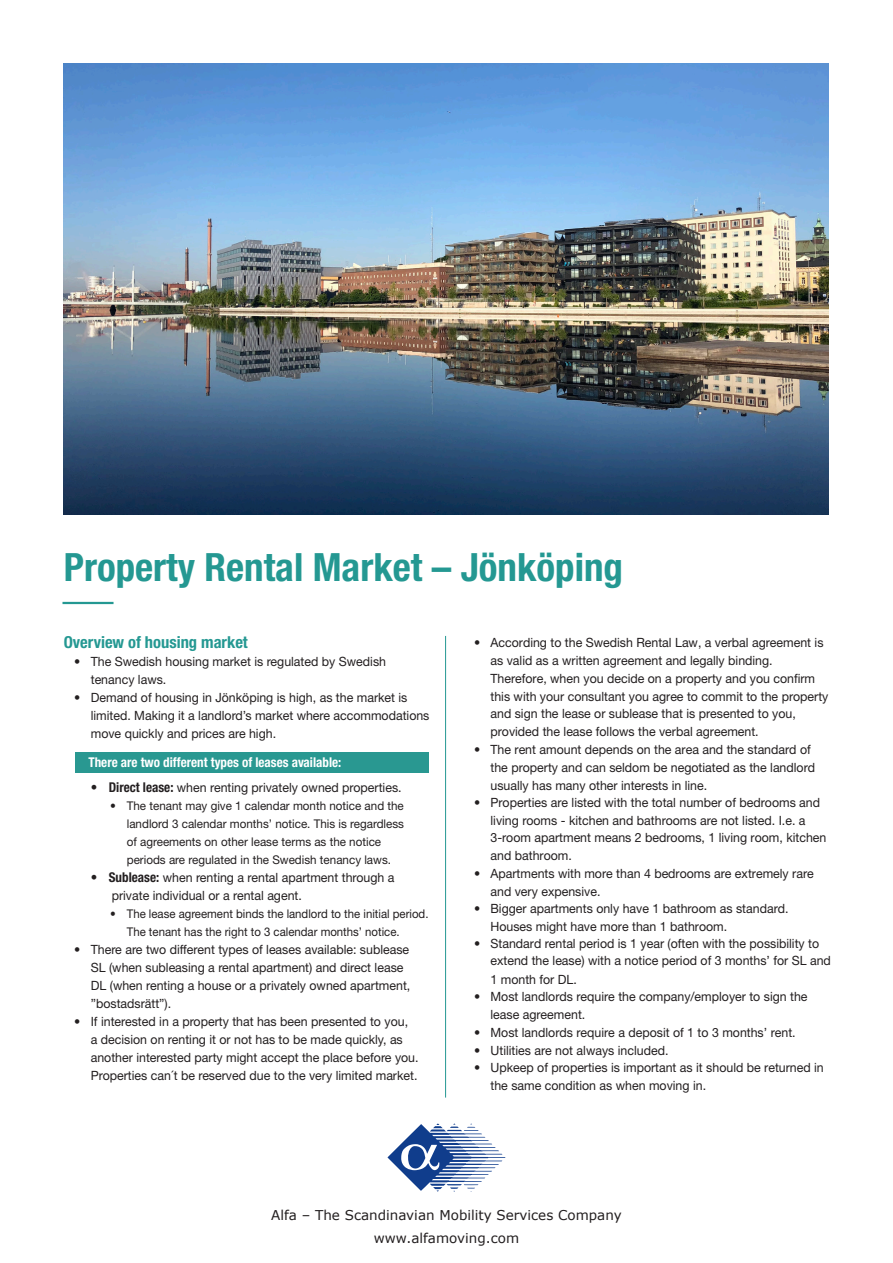
<style>
.page{position:relative;width:893px;height:1263px;background:#fff}
.page>*{position:absolute;margin:0;border:0;box-sizing:border-box;transform-origin:0 0}
.Header1{font:700 condensed 39px "Helvetica Neue LT Std";color:#249892}
.t1{font:700 condensed 16.5px "Helvetica Neue LT Std";color:#249892}
.t2{font:13.5px/22.5px "Verdana";color:#231f20;text-align:center}
.t3{font:700 condensed 13.5px "Helvetica Neue LT Std";color:#fff}
.t4{font:12.75px/18px "Helvetica Neue LT Std";color:#231f20}
.t5{font:12px/18px "Helvetica Neue LT Std";color:#231f20}
.t6{font:12px/18px "Helvetica Neue LT Std";color:#231f20;scale:.95 1}
.s1{font-weight:700;font-stretch:condensed;font-size:13.5px}
</style>
<div class="page">
<svg style="left:387px;top:1123px;width:118px;height:69px"></svg>
<img style="left:64px;top:64px;width:765px;height:450px">
<hr style="left:445px;top:636px;width:1px;height:461px;background:#249892">
<hr style="left:62px;top:602px;width:52px;height:2px;background:#249892">
<div style="left:76px;top:752px;width:353px;height:21px;background:#299891"></div>
<p class="Header1" style="left:64px;top:543px;width:561px">Property Rental Market – Jönköping</p>
<p class="t1" style="left:64px;top:632px;width:186px">Overview of housing market</p>
<p class="t4" style="left:91px;top:652px;width:297px;text-indent:-16px">• The Swedish housing market is regulated by Swedish tenancy laws.</p>
<p class="t4" style="left:91px;top:688px;width:340px;text-indent:-16px">• Demand of housing in Jönköping is high, as the market is limited. Making it a landlord’s market where accommodations move quickly and prices are high.</p>
<p class="t3" style="left:88px;top:754px;width:254px">There are two different types of leases available:</p>
<p class="t4" style="left:91px;top:778px;width:312px"><span class="s1">• Direct lease:</span> when renting privately owned properties.</p>
<p class="t5" style="left:127px;top:797px;width:279px;text-indent:-17px">• The tenant may give 1 calendar month notice and the landlord 3 calendar months’ notice. This is regardless of agreements on other lease terms as the notice periods are regulated in the Swedish tenancy laws.</p>
<p class="t4" style="left:112px;top:868px;width:284px;text-indent:-21px"><span class="s1">• Sublease:</span> when renting a rental apartment through a private individual or a rental agent.</p>
<p class="t6" style="left:127px;top:905px;width:319px;text-indent:-16px">• The lease agreement binds the landlord to the initial period.<br>The tenant has the right to 3 calendar months’ notice.</p>
<p class="t4" style="left:91px;top:940px;width:321px;text-indent:-16px">• There are two different types of leases available: sublease SL (when subleasing a rental apartment) and direct lease DL (when renting a house or a privately owned apartment, ”bostadsrätt”).</p>
<p class="t4" style="left:91px;top:1012px;width:329px;text-indent:-16px">• If interested in a property that has been presented to you,<br>a decision on renting it or not has to be made quickly, as another interested party might accept the place before you.<br>Properties can´t be reserved due to the very limited market.</p>
<p class="t4" style="left:490px;top:633px;width:339px;text-indent:-16px">• According to the Swedish Rental Law, a verbal agreement is as valid as a written agreement and legally binding.<br>Therefore, when you decide on a property and you confirm this with your consultant you agree to commit to the property and sign the lease or sublease that is presented to you, provided the lease follows the verbal agreement.</p>
<p class="t4" style="left:490px;top:740px;width:326px;text-indent:-16px">• The rent amount depends on the area and the standard of the property and can seldom be negotiated as the landlord usually has many other interests in line.</p>
<p class="t4" style="left:490px;top:794px;width:337px;text-indent:-16px">• Properties are listed with the total number of bedrooms and living rooms - kitchen and bathrooms are not listed. I.e. a 3-room apartment means 2 bedrooms, 1 living room, kitchen and bathroom.</p>
<p class="t4" style="left:490px;top:864px;width:325px;text-indent:-16px">• Apartments with more than 4 bedrooms are extremely rare and very expensive.</p>
<p class="t4" style="left:490px;top:899px;width:300px;text-indent:-16px">• Bigger apartments only have 1 bathroom as standard.<br>Houses might have more than 1 bathroom.</p>
<p class="t4" style="left:490px;top:934px;width:342px;text-indent:-16px">• Standard rental period is 1 year (often with the possibility to extend the lease) with a notice period of 3 months’ for SL and<br>1 month for DL.</p>
<p class="t4" style="left:490px;top:987px;width:319px;text-indent:-16px">• Most landlords require the company/employer to sign the lease agreement.</p>
<p class="t4" style="left:474px;top:1023px;width:323px">• Most landlords require a deposit of 1 to 3 months’ rent.</p>
<p class="t4" style="left:474px;top:1041px;width:196px">• Utilities are not always included.</p>
<p class="t4" style="left:490px;top:1058px;width:335px;text-indent:-16px">• Upkeep of properties is important as it should be returned in the same condition as when moving in.</p>
<p class="t2" style="left:271px;top:1204px;width:352px">Alfa – The Scandinavian Mobility Services Company www.alfamoving.com</p>
</div>
